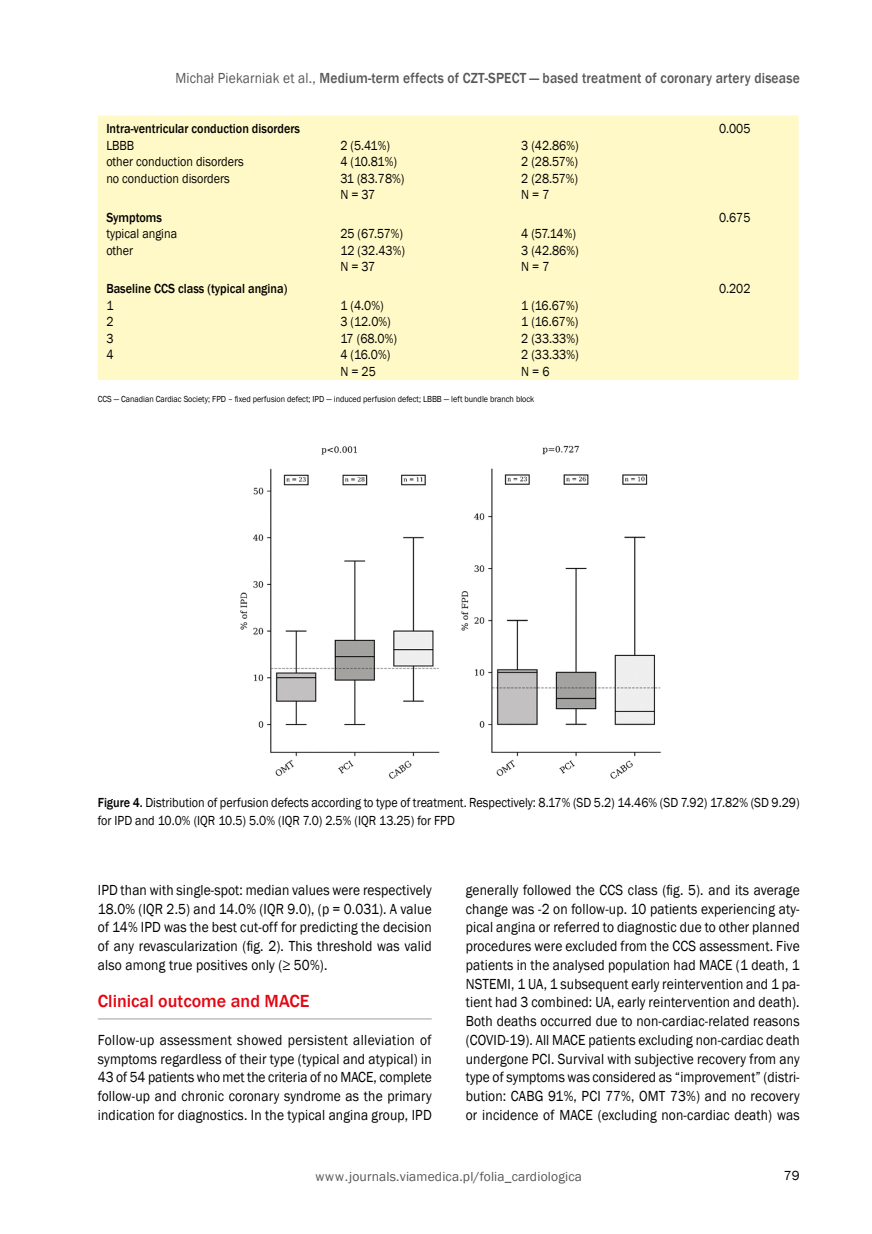
<style>
.page{position:relative;width:872px;height:1234px;background:#fff}
.page>*{position:absolute;margin:0;border:0;box-sizing:border-box;transform-origin:0 0}
.t1{font:500 18px "Franklin Gothic";color:#e30613}
.t2{font:15px/18.8px "Franklin Gothic";letter-spacing:.01em;color:#000;text-align:justify;scale:.9 1}
.t3{font:500 15px "Franklin Gothic";letter-spacing:.01em;color:#575756;scale:.9 1}
.t4{font:13.5px/16.5px "Franklin Gothic";color:#000;scale:.9 1}
.t5{font:500 13.5px "Franklin Gothic";color:#000;scale:.9 1}
.t6{font:13.5px "Franklin Gothic";letter-spacing:.01em;color:#575756}
.t7{font:13.5px/16.5px "Franklin Gothic";letter-spacing:-.04em;color:#000;scale:.9 1}
.t8{font:13.5px "Franklin Gothic";color:#000}
.t9{font:9px "Franklin Gothic";color:#000;scale:.9 1}
.s1{font-weight:400}
.s2{font-weight:500}
</style>
<div class="page">
<hr style="left:98px;top:1018px;width:334px;height:1px;background:#9d9d9c">
<img style="left:240px;top:445px;width:421px;height:334px">
<div style="left:98px;top:115px;width:700px;height:265px;background:#fff9c7"></div>
<p class="t3" style="left:175px;top:69px;width:695px"><span class="s1">Michał Piekarniak et al.,</span> Medium-term effects of CZT-SPECT — based treatment of coronary artery disease</p>
<p class="t5" style="left:106px;top:121px;width:217px">Intra-ventricular conduction disorders</p>
<p class="t4" style="left:106px;top:137px;width:154px">LBBB<br>other conduction disorders no conduction disorders</p>
<p class="t7" style="left:340px;top:137px;width:73px">2 (5.41%)<br>4 (10.81%)<br>31 (83.78%)<br>N = 37</p>
<p class="t4" style="left:521px;top:137px;width:65px;text-align:justify">3 (42.86%)<br>2 (28.57%)<br>2 (28.57%)<br>N = 7</p>
<p class="t5" style="left:106px;top:209px;width:63px">Symptoms</p>
<p class="t4" style="left:106px;top:225px;width:80px">typical angina other</p>
<p class="t4" style="left:340px;top:225px;width:73px">25 (67.57%)<br>12 (32.43%)<br>N = 37</p>
<p class="t4" style="left:521px;top:225px;width:65px">4 (57.14%)<br>3 (42.86%)<br>N = 7</p>
<p class="t5" style="left:106px;top:280px;width:202px">Baseline CCS class (typical angina)</p>
<p class="t4" style="left:106px;top:297px;width:9px;text-align:justify">1<br>2<br>3<br>4</p>
<p class="t4" style="left:340px;top:297px;width:65px">1 (4.0%)<br>3 (12.0%)<br>17 (68.0%)<br>4 (16.0%)<br>N = 25</p>
<p class="t4" style="left:521px;top:297px;width:65px;text-align:justify">1 (16.67%)<br>1 (16.67%)<br>2 (33.33%)<br>2 (33.33%)<br>N = 6</p>
<p class="t9" style="left:98px;top:393px;width:486px">CCS — Canadian Cardiac Society; FPD – fixed perfusion defect; IPD — induced perfusion defect; LBBB — left bundle branch block</p>
<p class="t4" style="left:719px;top:121px;width:37px">0.005</p>
<p class="t4" style="left:719px;top:209px;width:37px">0.675</p>
<p class="t4" style="left:719px;top:281px;width:37px">0.202</p>
<p class="t4" style="left:98px;top:794px;width:781px;line-height:17.2px"><span class="s2">Figure 4.</span> Distribution of perfusion defects according to type of treatment. Respectively: 8.17% (SD 5.2) 14.46% (SD 7.92) 17.82% (SD 9.29) for IPD and 10.0% (IQR 10.5) 5.0% (IQR 7.0) 2.5% (IQR 13.25) for FPD</p>
<p class="t2" style="left:98px;top:880px;width:372px">IPD than with single-spot: median values were respectively 18.0% (IQR 2.5) and 14.0% (IQR 9.0), (p = 0.031). A value of 14% IPD was the best cut-off for predicting the decision of any revascularization (fig. 2). This threshold was valid also among true positives only (≥ 50%).</p>
<p class="t1" style="left:98px;top:989px;width:213px">Clinical outcome and MACE</p>
<p class="t2" style="left:98px;top:1030px;width:372px">Follow-up assessment showed persistent alleviation of symptoms regardless of their type (typical and atypical) in 43 of 54 patients who met the criteria of no MACE, complete follow-up and chronic coronary syndrome as the primary indication for diagnostics. In the typical angina group, IPD</p>
<p class="t2" style="left:466px;top:880px;width:372px">generally followed the CCS class (fig. 5). and its average change was -2 on follow-up. 10 patients experiencing aty&shy;pical angina or referred to diagnostic due to other planned procedures were excluded from the CCS assessment. Five patients in the analysed population had MACE (1 death, 1<br>NSTEMI, 1 UA, 1 subsequent early reintervention and 1 pa&shy;tient had 3 combined: UA, early reintervention and death).<br>Both deaths occurred due to non-cardiac-related reasons (COVID-19). All MACE patients excluding non-cardiac death undergone PCI. Survival with subjective recovery from any type of symptoms was considered as “improvement” (distri&shy;bution: CABG 91%, PCI 77%, OMT 73%) and no recovery or incidence of MACE (excluding non-cardiac death) was</p>
<p class="t6" style="left:315px;top:1168px;width:268px">www.journals.viamedica.pl/folia_cardiologica</p>
<p class="t8" style="left:784px;top:1166px;width:17px">79</p>
</div>
